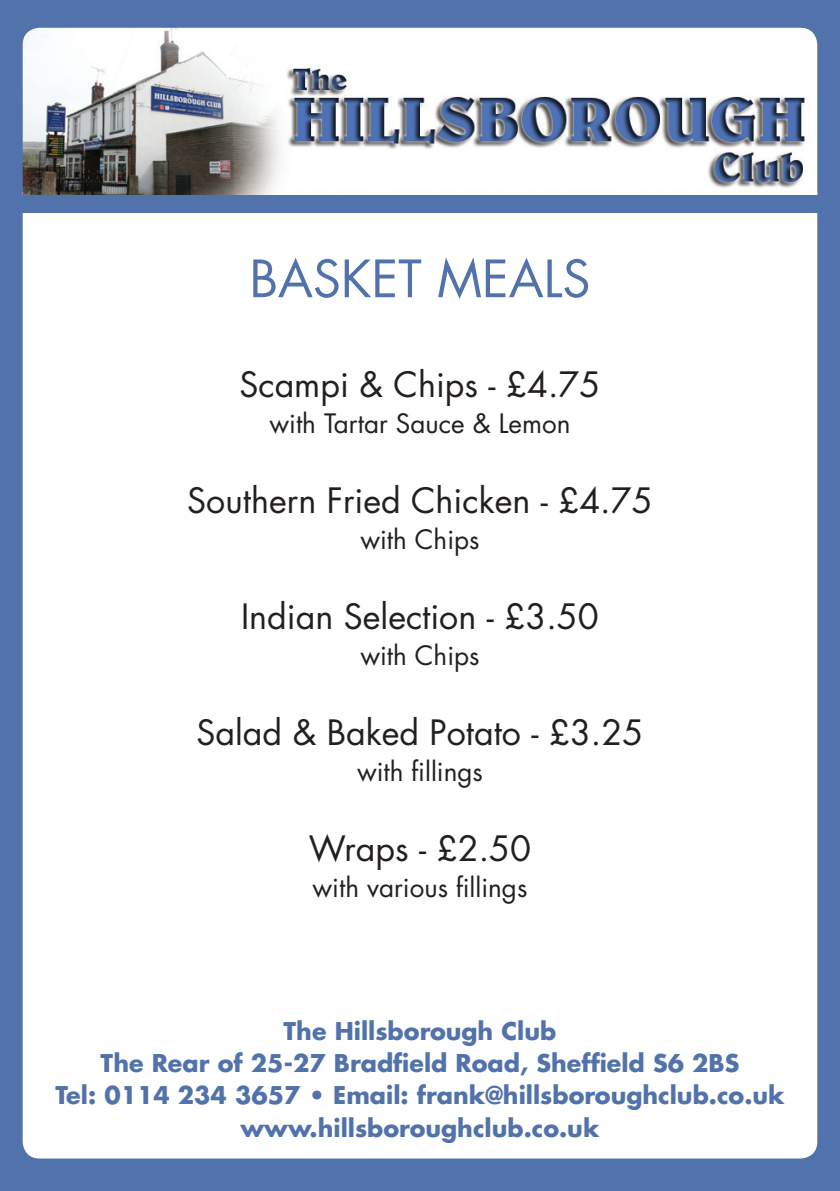
<style>
.page{position:relative;width:840px;height:1191px;background:#fff}
.page>*{position:absolute;margin:0;border:0;box-sizing:border-box;transform-origin:0 0}
.t1{font:50px "Futura";color:#5172aa}
.t2{font:34px "Futura";color:#231f20}
.t3{font:26px "Futura";color:#231f20}
.t4{font:700 23.8px/32.2px "Futura";color:#5172aa;text-align:center}
</style>
<div class="page">
<div style="left:0;top:0;width:839px;height:1191px;background:#5172aa"></div>
<div style="left:23px;top:213px;width:793px;height:945px;background:#fff"></div>
<img style="left:23px;top:28px;width:793px;height:167px">
<h1 class="t1" style="left:249px;top:244px;width:342px">BASKET MEALS</h1>
<h2 class="t2" style="left:239px;top:361px;width:362px">Scampi &amp; Chips - £4.75</h2>
<p class="t3" style="left:269px;top:406px;width:302px">with Tartar Sauce &amp; Lemon</p>
<h2 class="t2" style="left:187px;top:477px;width:466px">Southern Fried Chicken - £4.75</h2>
<p class="t3" style="left:360px;top:522px;width:121px">with Chips</p>
<h2 class="t2" style="left:241px;top:593px;width:359px">Indian Selection - £3.50</h2>
<p class="t3" style="left:360px;top:638px;width:121px">with Chips</p>
<h2 class="t2" style="left:196px;top:709px;width:448px">Salad &amp; Baked Potato - £3.25</h2>
<p class="t3" style="left:357px;top:754px;width:127px">with fillings</p>
<h2 class="t2" style="left:308px;top:825px;width:224px">Wraps - £2.50</h2>
<p class="t3" style="left:312px;top:870px;width:216px">with various fillings</p>
<p class="t4" style="left:55px;top:1014px;width:730px">The Hillsborough Club<br>The Rear of 25-27 Bradfield Road, Sheffield S6 2BS<br>Tel: 0114 234 3657 • Email: frank@hillsboroughclub.co.uk www.hillsboroughclub.co.uk</p>
</div>
